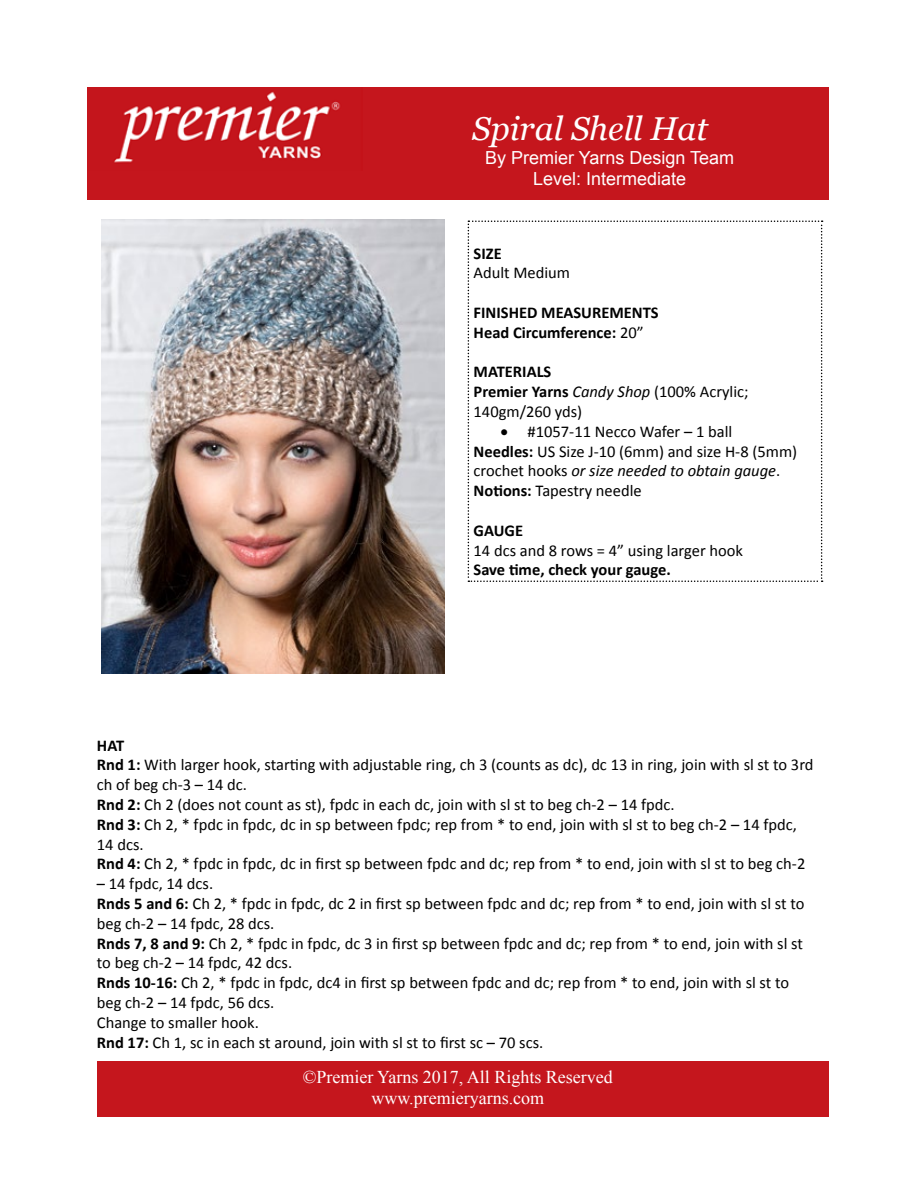
<style>
.page{position:relative;width:918px;height:1188px;background:#fff}
.page>*{position:absolute;margin:0;border:0;box-sizing:border-box;transform-origin:0 0}
.t1{font:italic 33px "Georgia";color:#fff}
.t2{font:18px/21.6px "Times New Roman";color:#fff;text-align:center}
.t3{font:18px/21.6px "Arial";color:#fff;text-align:center}
.t4{font:16.5px/19.8px "Calibri";color:#000}
.t5{font:700 16.5px/19.8px "Calibri";color:#000}
.s1{font-weight:400}
.s2{font-weight:700}
.s3{font-style:italic}
</style>
<div class="page">
<div style="left:87px;top:87px;width:742px;height:113px;background:#c5161d"></div>
<img style="left:114px;top:92px;width:226px;height:71px">
<img style="left:102px;top:220px;width:342px;height:454px">
<div style="left:97px;top:1061px;width:732px;height:56px;background:#c5161d"></div>
<svg style="left:468px;top:220px;width:355px;height:362px"></svg>
<h1 class="t1" style="left:472px;top:110px;width:237px">Spiral Shell Hat</h1>
<p class="t3" style="left:485px;top:147px;width:251px">By Premier Yarns Design Team<br>Level: Intermediate</p>
<p class="t5" style="left:474px;top:243px;width:30px">SIZE</p>
<p class="t4" style="left:474px;top:263px;width:98px">Adult Medium</p>
<p class="t5" style="left:474px;top:303px;width:187px">FINISHED MEASUREMENTS<br>Head Circumference: <span class="s1">20”</span></p>
<p class="t4" style="left:474px;top:362px;width:276px"><span class="s2">MATERIALS<br>Premier Yarns</span> <span class="s3">Candy Shop</span> (100% Acrylic;<br>140gm/260 yds)</p>
<p class="t4" style="left:474px;top:421px;width:325px;text-indent:27px">• #1057-11 Necco Wafer – 1 ball<br><span class="s2">Needles:</span> US Size J-10 (6mm) and size H-8 (5mm) crochet hooks <span class="s3">or size needed to obtain gauge</span>.<br><span class="s2">Notions:</span> Tapestry needle</p>
<p class="t5" style="left:474px;top:520px;width:51px">GAUGE</p>
<p class="t4" style="left:474px;top:540px;width:271px">14 dcs and 8 rows = 4” using larger hook</p>
<p class="t5" style="left:474px;top:560px;width:199px">Save time, check your gauge.</p>
<p class="t4" style="left:97px;top:735px;width:718px"><span class="s2">HAT<br>Rnd 1:</span> With larger hook, starting with adjustable ring, ch 3 (counts as dc), dc 13 in ring, join with sl st to 3rd ch of beg ch-3 – 14 dc.<br><span class="s2">Rnd 2:</span> Ch 2 (does not count as st), fpdc in each dc, join with sl st to beg ch-2 – 14 fpdc.<br><span class="s2">Rnd 3:</span> Ch 2, * fpdc in fpdc, dc in sp between fpdc; rep from * to end, join with sl st to beg ch-2 – 14 fpdc, 14 dcs.<br><span class="s2">Rnd 4:</span> Ch 2, * fpdc in fpdc, dc in first sp between fpdc and dc; rep from * to end, join with sl st to beg ch-2</p>
<p class="t4" style="left:97px;top:874px;width:709px">– 14 fpdc, 14 dcs.<br><span class="s2">Rnds 5 and 6:</span> Ch 2, * fpdc in fpdc, dc 2 in first sp between fpdc and dc; rep from * to end, join with sl st to beg ch-2 – 14 fpdc, 28 dcs.<br><span class="s2">Rnds 7, 8 and 9:</span> Ch 2, * fpdc in fpdc, dc 3 in first sp between fpdc and dc; rep from * to end, join with sl st to beg ch-2 – 14 fpdc, 42 dcs.<br><span class="s2">Rnds 10-16:</span> Ch 2, * fpdc in fpdc, dc4 in first sp between fpdc and dc; rep from * to end, join with sl st to beg ch-2 – 14 fpdc, 56 dcs.<br>Change to smaller hook.<br><span class="s2">Rnd 17:</span> Ch 1, sc in each st around, join with sl st to first sc – 70 scs.</p>
<p class="t2" style="left:303px;top:1066px;width:312px">©Premier Yarns 2017, All Rights Reserved www.premieryarns.com</p>
</div>
